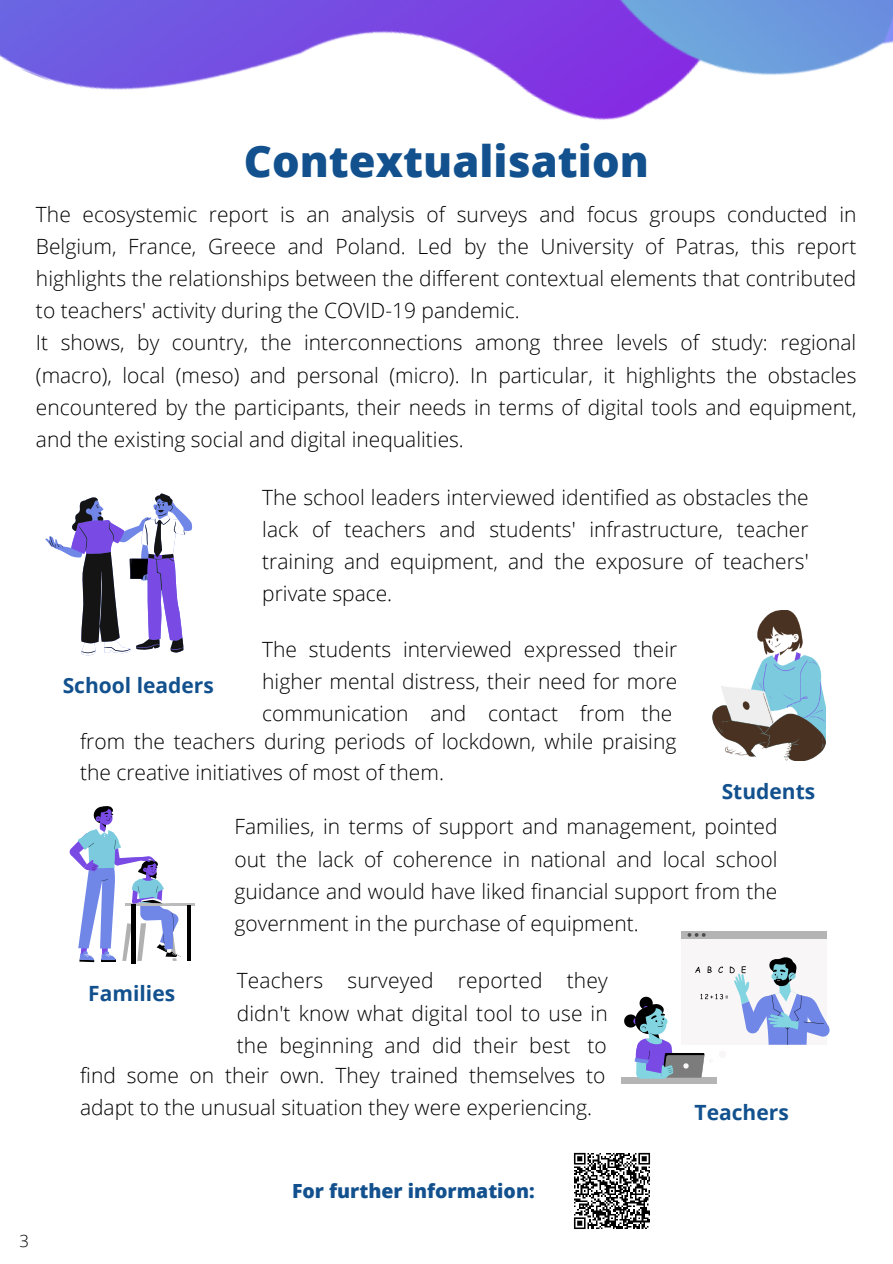
<style>
.page{position:relative;width:893px;height:1264px;background:#fff}
.page>*{position:absolute;margin:0;border:0;box-sizing:border-box;transform-origin:0 0}
.t1{font:800 43.5px "Open Sans";color:#12518e}
.t2{font:300 21px/32.1px "Open Sans";color:#000;text-align:justify}
.t3{font:700 21px "Open Sans";color:#12518e}
.t4{font:800 19.5px "Open Sans";color:#12518e}
.t5{font:300 16.65px "Open Sans";color:#000}
</style>
<div class="page">
<img style="left:0;top:0;width:892px;height:120px">
<svg style="left:712px;top:610px;width:113px;height:150px"></svg>
<div style="left:681px;top:931px;width:145px;height:113px;background:#f8f6f6"></div>
<div style="left:681px;top:931px;width:145px;height:7px;background:#b5b4b4"></div>
<svg style="left:687px;top:933px;width:18px;height:3px"></svg>
<div style="left:621px;top:1077px;width:95px;height:6px;background:#b5b4b4"></div>
<svg style="left:624px;top:957px;width:205px;height:124px"></svg>
<hr style="left:126px;top:902px;width:69px;height:3px;background:#000">
<hr style="left:187px;top:905px;width:4px;height:55px;background:#000">
<svg style="left:69px;top:806px;width:112px;height:158px"></svg>
<svg style="left:45px;top:493px;width:147px;height:162px"></svg>
<img style="left:573px;top:1152px;width:77px;height:77px">
<p class="t1" style="left:244px;top:130px;width:406px">Contextualisation</p>
<p class="t2" style="left:36px;top:197px;width:822px">The ecosystemic report is an analysis of surveys and focus groups conducted in Belgium, France, Greece and Poland. Led by the University of Patras, this report highlights the relationships between the different contextual elements that contributed to teachers' activity during the COVID-19 pandemic.</p>
<p class="t2" style="left:36px;top:326px;width:822px">It shows, by country, the interconnections among three levels of study: regional (macro), local (meso) and personal (micro). In particular, it highlights the obstacles encountered by the participants, their needs in terms of digital tools and equipment, and the existing social and digital inequalities.</p>
<p class="t3" style="left:63px;top:670px;width:153px">School leaders</p>
<p class="t2" style="left:262px;top:480px;width:548px">The school leaders interviewed identified as obstacles the lack of teachers and students' infrastructure, teacher training and equipment, and the exposure of teachers' private space.</p>
<p class="t2" style="left:262px;top:632px;width:416px">The students interviewed expressed their higher mental distress, their need for more communication and contact from the</p>
<p class="t2" style="left:80px;top:724px;width:597px;line-height:31.5px">from the teachers during periods of lockdown, while praising the creative initiatives of most of them.</p>
<p class="t3" style="left:721px;top:776px;width:95px">Students</p>
<p class="t3" style="left:88px;top:978px;width:88px">Families</p>
<p class="t2" style="left:234px;top:810px;width:544px">Families, in terms of support and management, pointed out the lack of coherence in national and local school guidance and would have liked financial support from the government in the purchase of equipment.</p>
<p class="t2" style="left:237px;top:964px;width:372px">Teachers surveyed reported they didn't know what digital tool to use in the beginning and did their best to</p>
<p class="t2" style="left:80px;top:1058px;width:527px">find some on their own. They trained themselves to adapt to the unusual situation they were experiencing.</p>
<p class="t3" style="left:694px;top:1097px;width:96px">Teachers</p>
<p class="t5" style="left:20px;top:1229px;width:11px">3</p>
<p class="t4" style="left:292px;top:1176px;width:244px">For further information:</p>
</div>
